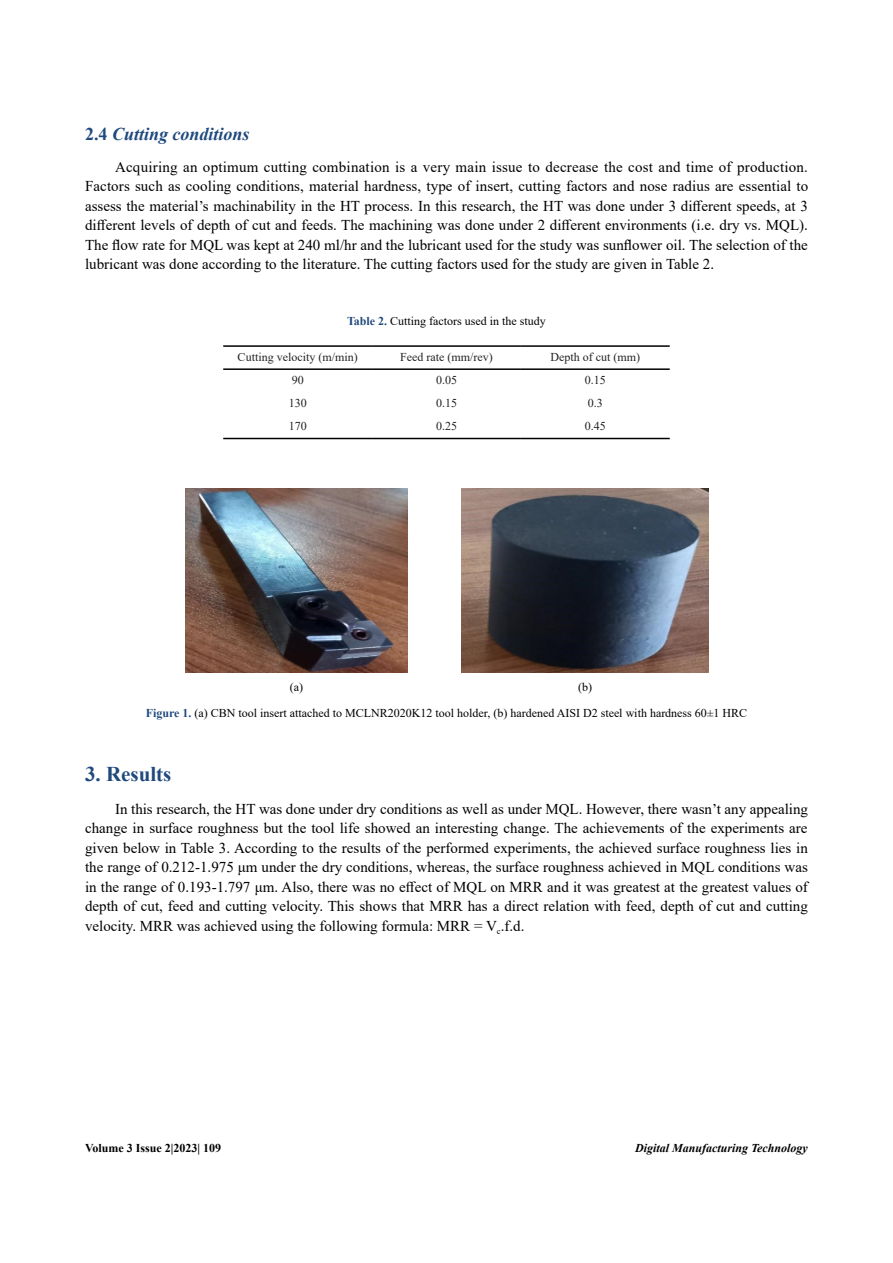
<style>
.page{position:relative;width:893px;height:1263px;background:#fff}
.page>*{position:absolute;margin:0;border:0;box-sizing:border-box;transform-origin:0 0}
.t1{font:700 21px "Times New Roman";color:#1f497d}
.t2{font:italic 700 18px "Times New Roman";color:#1f497d}
.t3{font:15px/19.5px "Times New Roman";color:#000;text-align:justify}
.t4{font:12px/25.5px "Times New Roman";color:#000}
.t5{font:12px "Times New Roman";color:#222}
.t6{font:italic 700 12px "Times New Roman";color:#000}
.t7{font:700 12px "Times New Roman";color:#000}
.s1{font-style:normal}
.s2{font-weight:700;color:#1f497d}
</style>
<div class="page">
<hr style="left:223px;top:368px;width:149px;height:2px;background:#000">
<hr style="left:372px;top:368px;width:149px;height:2px;background:#000">
<hr style="left:521px;top:368px;width:149px;height:2px;background:#000">
<hr style="left:223px;top:345px;width:149px;height:2px;background:#000">
<hr style="left:372px;top:345px;width:149px;height:2px;background:#000">
<hr style="left:521px;top:345px;width:149px;height:2px;background:#000">
<hr style="left:223px;top:438px;width:149px;height:1px;background:#000">
<hr style="left:372px;top:438px;width:149px;height:1px;background:#000">
<hr style="left:521px;top:438px;width:149px;height:1px;background:#000">
<img style="left:185px;top:489px;width:222px;height:183px">
<img style="left:462px;top:489px;width:247px;height:183px">
<p class="t2" style="left:85px;top:121px;width:166px"><span class="s1">2.4</span> Cutting conditions</p>
<p class="t3" style="left:85px;top:157px;width:725px;text-indent:30px">Acquiring an optimum cutting combination is a very main issue to decrease the cost and time of production.<br>Factors such as cooling conditions, material hardness, type of insert, cutting factors and nose radius are essential to assess the material’s machinability in the HT process. In this research, the HT was done under 3 different speeds, at 3 different levels of depth of cut and feeds. The machining was done under 2 different environments (i.e. dry vs. MQL).<br>The flow rate for MQL was kept at 240 ml/hr and the lubricant used for the study was sunflower oil. The selection of the lubricant was done according to the literature. The cutting factors used for the study are given in Table 2.</p>
<p class="t4" style="left:347px;top:308px;width:200px"><span class="s2">Table 2.</span> Cutting factors used in the study</p>
<p class="t5" style="left:238px;top:348px;width:122px">Cutting velocity (m/min)</p>
<p class="t5" style="left:400px;top:348px;width:94px">Feed rate (mm/rev)</p>
<p class="t5" style="left:550px;top:348px;width:91px">Depth of cut (mm)</p>
<p class="t5" style="left:292px;top:371px;width:13px">90</p>
<p class="t5" style="left:436px;top:371px;width:22px">0.05</p>
<p class="t5" style="left:585px;top:371px;width:22px">0.15</p>
<p class="t5" style="left:289px;top:394px;width:19px">130</p>
<p class="t5" style="left:436px;top:394px;width:22px">0.15</p>
<p class="t5" style="left:588px;top:394px;width:16px">0.3</p>
<p class="t5" style="left:289px;top:418px;width:19px">170</p>
<p class="t5" style="left:436px;top:418px;width:22px">0.25</p>
<p class="t5" style="left:585px;top:418px;width:22px">0.45</p>
<p class="t4" style="left:146px;top:674px;width:603px;text-indent:432px">(b)<br><span class="s2">Figure 1.</span> (a) CBN tool insert attached to MCLNR2020K12 tool holder, (b) hardened AISI D2 steel with hardness 60±1 HRC</p>
<p class="t4" style="left:290px;top:674px;width:15px">(a)</p>
<h1 class="t1" style="left:85px;top:759px;width:88px">3. Results</h1>
<p class="t3" style="left:85px;top:799px;width:724px;text-indent:30px">In this research, the HT was done under dry conditions as well as under MQL. However, there wasn’t any appealing change in surface roughness but the tool life showed an interesting change. The achievements of the experiments are given below in Table 3. According to the results of the performed experiments, the achieved surface roughness lies in the range of 0.212-1.975 μm under the dry conditions, whereas, the surface roughness achieved in MQL conditions was in the range of 0.193-1.797 μm. Also, there was no effect of MQL on MRR and it was greatest at the greatest values of depth of cut, feed and cutting velocity. This shows that MRR has a direct relation with feed, depth of cut and cutting velocity. MRR was achieved using the following formula: MRR = V<sub>c</sub>.f.d.</p>
<p class="t7" style="left:85px;top:1139px;width:138px">Volume 3 Issue 2|2023| 109</p>
<p class="t6" style="left:635px;top:1140px;width:174px">Digital Manufacturing Technology</p>
</div>
